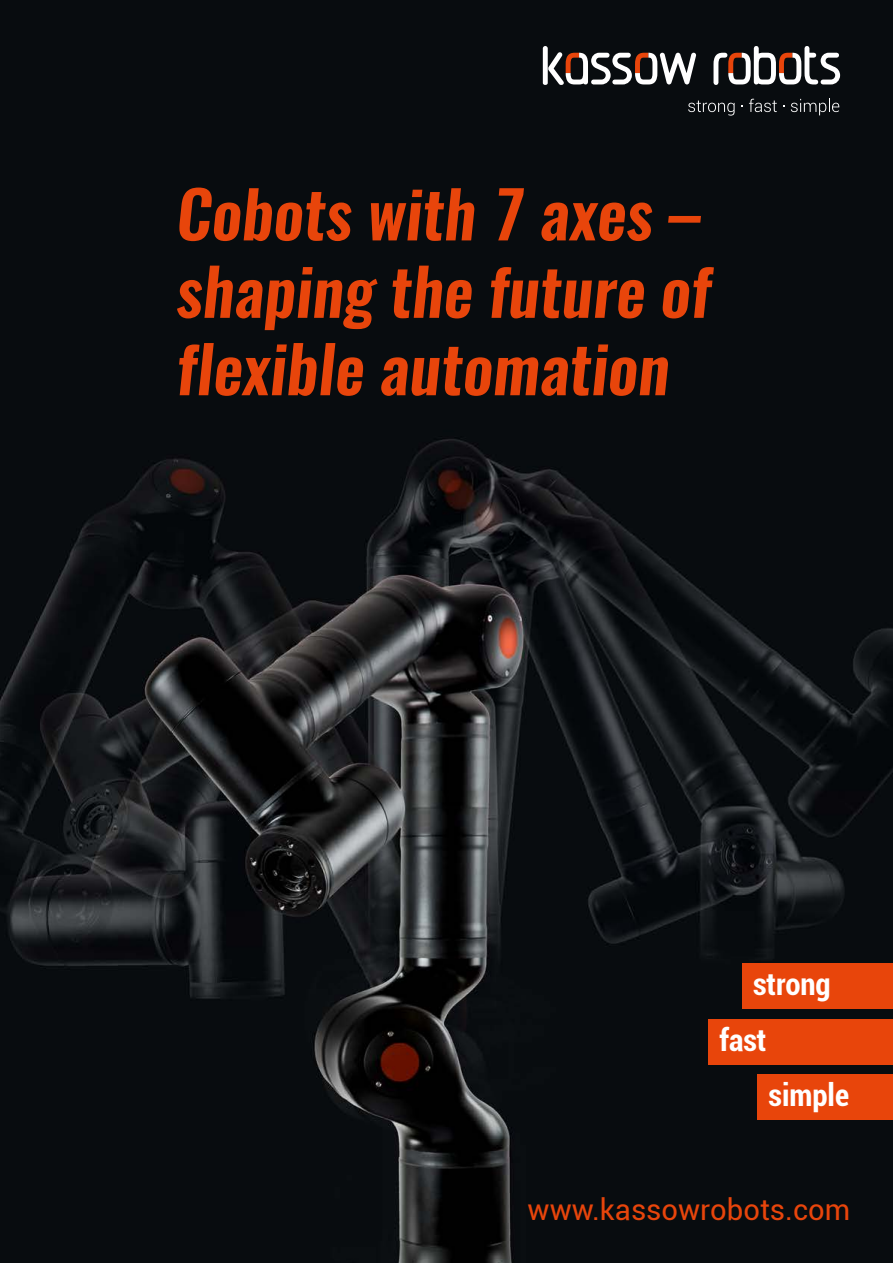
<style>
.page{position:relative;width:893px;height:1263px;background:#fff}
.page>*{position:absolute;margin:0;border:0;box-sizing:border-box;transform-origin:0 0}
.t1{font:italic 600 64.5px/77.4px "Oswald";color:#e8450b}
.t2{font:700 condensed 30.75px/55.7px "Roboto";color:#fff}
.t3{font:29.25px "Roboto";color:#e8450b}
</style>
<div class="page">
<img style="left:0;top:0;width:893px;height:1263px">
<div style="left:543px;top:46px;width:5px;height:39px;background:#fff;border-radius:2px"></div>
<svg style="left:548px;top:52px;width:148px;height:33px"></svg>
<svg style="left:713px;top:46px;width:127px;height:39px"></svg>
<svg style="left:688px;top:101px;width:47px;height:15px"></svg>
<svg style="left:749px;top:99px;width:28px;height:13px"></svg>
<svg style="left:791px;top:99px;width:48px;height:16px"></svg>
<div style="left:742px;top:963px;width:151px;height:46px;background:#e8450b"></div>
<div style="left:709px;top:1019px;width:184px;height:45px;background:#e8450b"></div>
<div style="left:758px;top:1074px;width:135px;height:46px;background:#e8450b"></div>
<p class="t1" style="left:176px;top:177px;width:536px">Cobots with 7 axes – shaping the future of flexible automation</p>
<p class="t2" style="left:719px;top:955px;width:113px;text-indent:34px">strong fast</p>
<p class="t2" style="left:768px;top:1066px;width:82px">simple</p>
<p class="t3" style="left:527px;top:1189px;width:324px">www.kassowrobots.com</p>
</div>
